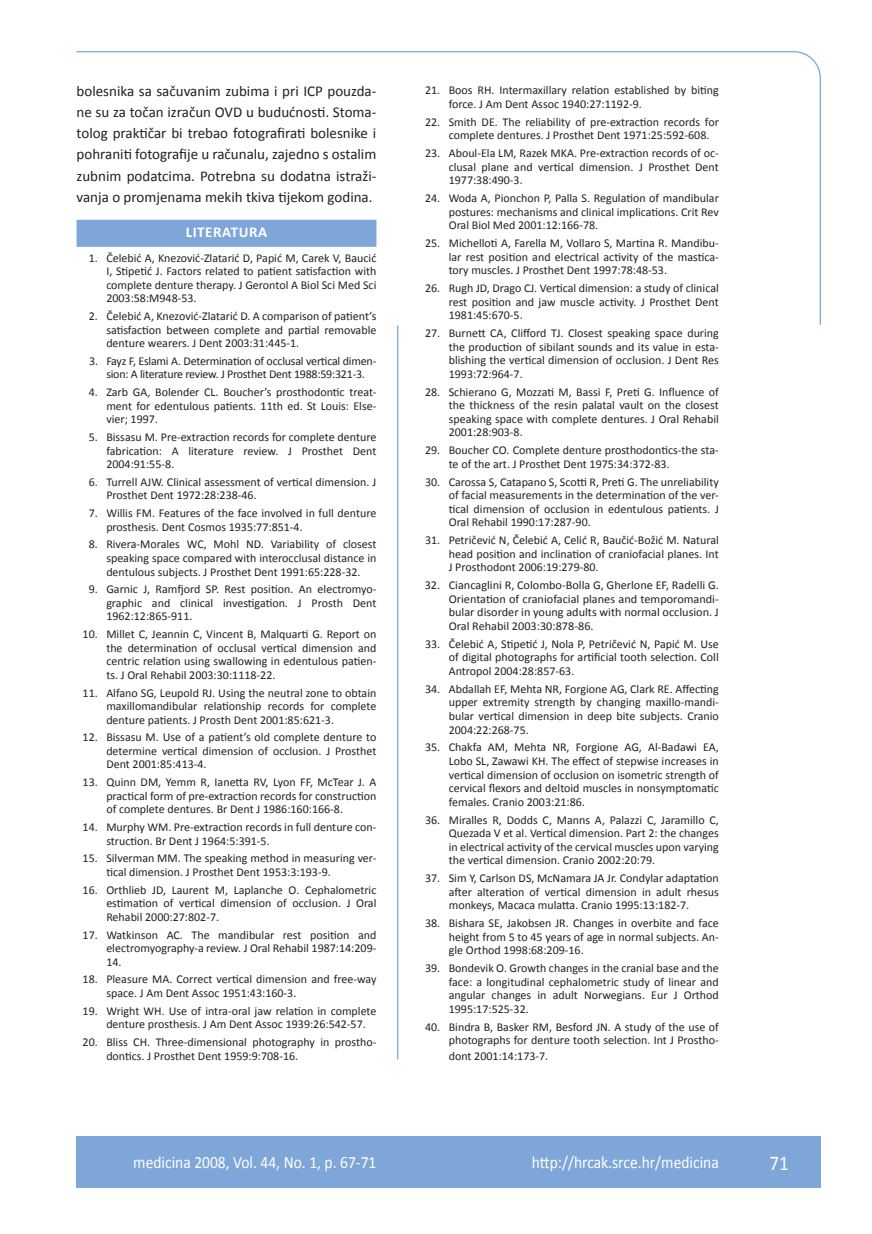
<style>
.page{position:relative;width:872px;height:1234px;background:#fff}
.page>*{position:absolute;margin:0;border:0;box-sizing:border-box;transform-origin:0 0}
.t1{font:21px "Calibri";color:#fff;scale:.9 1}
.t2{font:17.25px "Calibri";color:#fff;scale:.9 1}
.t3{font:15px/21px "Calibri";color:#231f20;text-align:justify}
.t4{font:700 15px "Calibri";letter-spacing:.04em;color:#fff}
.t5{font:12px/13.5px "Calibri";color:#231f20;text-align:justify}
.t6{font:12px/13.5px "Calibri";letter-spacing:-.02em;color:#231f20;text-align:center}
</style>
<div class="page">
<svg style="left:76px;top:51px;width:745px;height:275px"></svg>
<hr style="left:397px;top:325px;width:1px;height:734px;background:#7ea6d8">
<div style="left:77px;top:1135px;width:744px;height:51px;background:#7ea6d8"></div>
<p class="t3" style="left:77px;top:80px;width:301px">bolesnika sa sačuvanim zubima i pri ICP pouzda&shy;ne su za točan izračun OVD u budućnosti. Stoma&shy;tolog praktičar bi trebao fotografirati bolesnike i pohraniti fotografije u računalu, zajedno s ostalim zubnim podatcima. Potrebna su dodatna istraži&shy;vanja o promjenama mekih tkiva tijekom godina.</p>
<p class="t4" style="left:186px;top:223px;width:83px">LITERATURA</p>
<p class="t5" style="left:106px;top:250px;width:271px;text-indent:-18px">1. Čelebić A, Knezović-Zlatarić D, Papić M, Carek V, Baucić I, Stipetić J. Factors related to patient satisfaction with complete denture therapy. J Gerontol A Biol Sci Med Sci 2003:58:M948-53.</p>
<p class="t5" style="left:106px;top:308px;width:271px;text-indent:-18px">2. Čelebić A, Knezović-Zlatarić D. A comparison of patient’s satisfaction between complete and partial removable denture wearers. J Dent 2003:31:445-1.</p>
<p class="t6" style="left:89px;top:353px;width:289px">3. Fayz F, Eslami A. Determination of occlusal vertical dimen&shy;sion: A literature review. J Prosthet Dent 1988:59:321-3.</p>
<p class="t5" style="left:106px;top:385px;width:271px;text-indent:-18px">4. Zarb GA, Bolender CL. Boucher’s prosthodontic treat&shy;ment for edentulous patients. 11th ed. St Louis: Else&shy;vier; 1997.</p>
<p class="t5" style="left:106px;top:429px;width:271px;text-indent:-18px">5. Bissasu M. Pre-extraction records for complete denture fabrication: A literature review. J Prosthet Dent 2004:91:55-8.</p>
<p class="t5" style="left:106px;top:474px;width:271px;text-indent:-18px">6. Turrell AJW. Clinical assessment of vertical dimension. J<br>Prosthet Dent 1972:28:238-46.</p>
<p class="t5" style="left:106px;top:505px;width:272px;text-indent:-18px">7. Willis FM. Features of the face involved in full denture prosthesis. Dent Cosmos 1935:77:851-4.</p>
<p class="t5" style="left:106px;top:537px;width:271px;text-indent:-18px">8. Rivera-Morales WC, Mohl ND. Variability of closest speaking space compared with interocclusal distance in dentulous subjects. J Prosthet Dent 1991:65:228-32.</p>
<p class="t5" style="left:106px;top:582px;width:271px;text-indent:-18px">9. Garnic J, Ramfjord SP. Rest position. An electromyo&shy;graphic and clinical investigation. J Prosth Dent 1962:12:865-911.</p>
<p class="t5" style="left:106px;top:626px;width:272px;text-indent:-24px">10. Millet C, Jeannin C, Vincent B, Malquarti G. Report on the determination of occlusal vertical dimension and centric relation using swallowing in edentulous patien&shy;ts. J Oral Rehabil 2003:30:1118-22.</p>
<p class="t5" style="left:106px;top:685px;width:272px;text-indent:-24px">11. Alfano SG, Leupold RJ. Using the neutral zone to obtain maxillomandibular relationship records for complete denture patients. J Prosth Dent 2001:85:621-3.</p>
<p class="t5" style="left:106px;top:730px;width:272px;text-indent:-24px">12. Bissasu M. Use of a patient’s old complete denture to determine vertical dimension of occlusion. J Prosthet Dent 2001:85:413-4.</p>
<p class="t5" style="left:106px;top:774px;width:271px;text-indent:-24px">13. Quinn DM, Yemm R, Ianetta RV, Lyon FF, McTear J. A practical form of pre-extraction records for construction of complete dentures. Br Dent J 1986:160:166-8.</p>
<p class="t5" style="left:106px;top:819px;width:271px;text-indent:-24px">14. Murphy WM. Pre-extraction records in full denture con&shy;struction. Br Dent J 1964:5:391-5.</p>
<p class="t5" style="left:106px;top:850px;width:271px;text-indent:-24px">15. Silverman MM. The speaking method in measuring ver&shy;tical dimension. J Prosthet Dent 1953:3:193-9.</p>
<p class="t5" style="left:106px;top:882px;width:272px;text-indent:-24px">16. Orthlieb JD, Laurent M, Laplanche O. Cephalometric estimation of vertical dimension of occlusion. J Oral Rehabil 2000:27:802-7.</p>
<p class="t5" style="left:106px;top:927px;width:272px;text-indent:-24px">17. Watkinson AC. The mandibular rest position and electromyography-a review. J Oral Rehabil 1987:14:209- 14.</p>
<p class="t5" style="left:106px;top:971px;width:272px;text-indent:-24px">18. Pleasure MA. Correct vertical dimension and free-way space. J Am Dent Assoc 1951:43:160-3.</p>
<p class="t5" style="left:106px;top:1003px;width:272px;text-indent:-24px">19. Wright WH. Use of intra-oral jaw relation in complete denture prosthesis. J Am Dent Assoc 1939:26:542-57.</p>
<p class="t5" style="left:106px;top:1034px;width:271px;text-indent:-24px">20. Bliss CH. Three-dimensional photography in prostho&shy;dontics. J Prosthet Dent 1959:9:708-16.</p>
<p class="t5" style="left:449px;top:83px;width:271px;text-indent:-24px">21. Boos RH. Intermaxillary relation established by biting force. J Am Dent Assoc 1940:27:1192-9.</p>
<p class="t5" style="left:449px;top:114px;width:271px;text-indent:-24px">22. Smith DE. The reliability of pre-extraction records for complete dentures. J Prosthet Dent 1971:25:592-608.</p>
<p class="t5" style="left:449px;top:146px;width:271px;text-indent:-24px">23. Aboul-Ela LM, Razek MKA. Pre-extraction records of oc&shy;clusal plane and vertical dimension. J Prosthet Dent 1977:38:490-3.</p>
<p class="t5" style="left:449px;top:191px;width:271px;text-indent:-24px">24. Woda A, Pionchon P, Palla S. Regulation of mandibular postures: mechanisms and clinical implications. Crit Rev Oral Biol Med 2001:12:166-78.</p>
<p class="t5" style="left:449px;top:236px;width:271px;text-indent:-24px">25. Michelloti A, Farella M, Vollaro S, Martina R. Mandibu&shy;lar rest position and electrical activity of the mastica&shy;tory muscles. J Prosthet Dent 1997:78:48-53.</p>
<p class="t5" style="left:449px;top:280px;width:271px;text-indent:-24px">26. Rugh JD, Drago CJ. Vertical dimension: a study of clinical rest position and jaw muscle activity. J Prosthet Dent 1981:45:670-5.</p>
<p class="t5" style="left:449px;top:325px;width:271px;text-indent:-24px">27. Burnett CA, Clifford TJ. Closest speaking space during the production of sibilant sounds and its value in esta&shy;blishing the vertical dimension of occlusion. J Dent Res 1993:72:964-7.</p>
<p class="t5" style="left:449px;top:384px;width:271px;text-indent:-24px">28. Schierano G, Mozzati M, Bassi F, Preti G. Influence of the thickness of the resin palatal vault on the closest speaking space with complete dentures. J Oral Rehabil 2001:28:903-8.</p>
<p class="t5" style="left:449px;top:443px;width:271px;text-indent:-24px">29. Boucher CO. Complete denture prosthodontics-the sta&shy;te of the art. J Prosthet Dent 1975:34:372-83.</p>
<p class="t5" style="left:449px;top:474px;width:272px;text-indent:-24px">30. Carossa S, Catapano S, Scotti R, Preti G. The unreliability of facial measurements in the determination of the ver&shy;tical dimension of occlusion in edentulous patients. J Oral Rehabil 1990:17:287-90.</p>
<p class="t5" style="left:449px;top:533px;width:272px;text-indent:-24px">31. Petričević N, Čelebić A, Celić R, Baučić-Božić M. Natural head position and inclination of craniofacial planes. Int J Prosthodont 2006:19:279-80.</p>
<p class="t5" style="left:449px;top:577px;width:272px;text-indent:-24px">32. Ciancaglini R, Colombo-Bolla G, Gherlone EF, Radelli G.<br>Orientation of craniofacial planes and temporomandi&shy;bular disorder in young adults with normal occlusion. J Oral Rehabil 2003:30:878-86.</p>
<p class="t5" style="left:449px;top:636px;width:272px;text-indent:-24px">33. Čelebić A, Stipetić J, Nola P, Petričević N, Papić M. Use of digital photographs for artificial tooth selection. Coll Antropol 2004:28:857-63.</p>
<p class="t5" style="left:449px;top:681px;width:272px;text-indent:-24px">34. Abdallah EF, Mehta NR, Forgione AG, Clark RE. Affecting upper extremity strength by changing maxillo-mandi&shy;bular vertical dimension in deep bite subjects. Cranio 2004:22:268-75.</p>
<p class="t5" style="left:449px;top:740px;width:272px;text-indent:-24px">35. Chakfa AM, Mehta NR, Forgione AG, Al-Badawi EA, Lobo SL, Zawawi KH. The effect of stepwise increases in vertical dimension of occlusion on isometric strength of cervical flexors and deltoid muscles in nonsymptomatic females. Cranio 2003:21:86.</p>
<p class="t5" style="left:449px;top:812px;width:272px;text-indent:-24px">36. Miralles R, Dodds C, Manns A, Palazzi C, Jaramillo C, Quezada V et al. Vertical dimension. Part 2: the changes in electrical activity of the cervical muscles upon varying the vertical dimension. Cranio 2002:20:79.</p>
<p class="t5" style="left:449px;top:870px;width:271px;text-indent:-24px">37. Sim Y, Carlson DS, McNamara JA Jr. Condylar adaptation after alteration of vertical dimension in adult rhesus monkeys, Macaca mulatta. Cranio 1995:13:182-7.</p>
<p class="t5" style="left:449px;top:915px;width:272px;text-indent:-24px">38. Bishara SE, Jakobsen JR. Changes in overbite and face height from 5 to 45 years of age in normal subjects. An&shy;gle Orthod 1998:68:209-16.</p>
<p class="t5" style="left:449px;top:960px;width:271px;text-indent:-24px">39. Bondevik O. Growth changes in the cranial base and the face: a longitudinal cephalometric study of linear and angular changes in adult Norwegians. Eur J Orthod 1995:17:525-32.</p>
<p class="t5" style="left:425px;top:1019px;width:295px;text-align:right">40. Bindra B, Basker RM, Besford JN. A study of the use of photographs for denture tooth selection. Int J Prostho-</p>
<p class="t5" style="left:449px;top:1047px;width:101px">dont 2001:14:173-7.</p>
<h2 class="t2" style="left:133px;top:1151px;width:272px">medicina 2008, Vol. 44, No. 1, p. 67-71</h2>
<h2 class="t2" style="left:532px;top:1151px;width:209px">http://hrcak.srce.hr/medicina</h2>
<h1 class="t1" style="left:769px;top:1149px;width:23px">71</h1>
</div>
